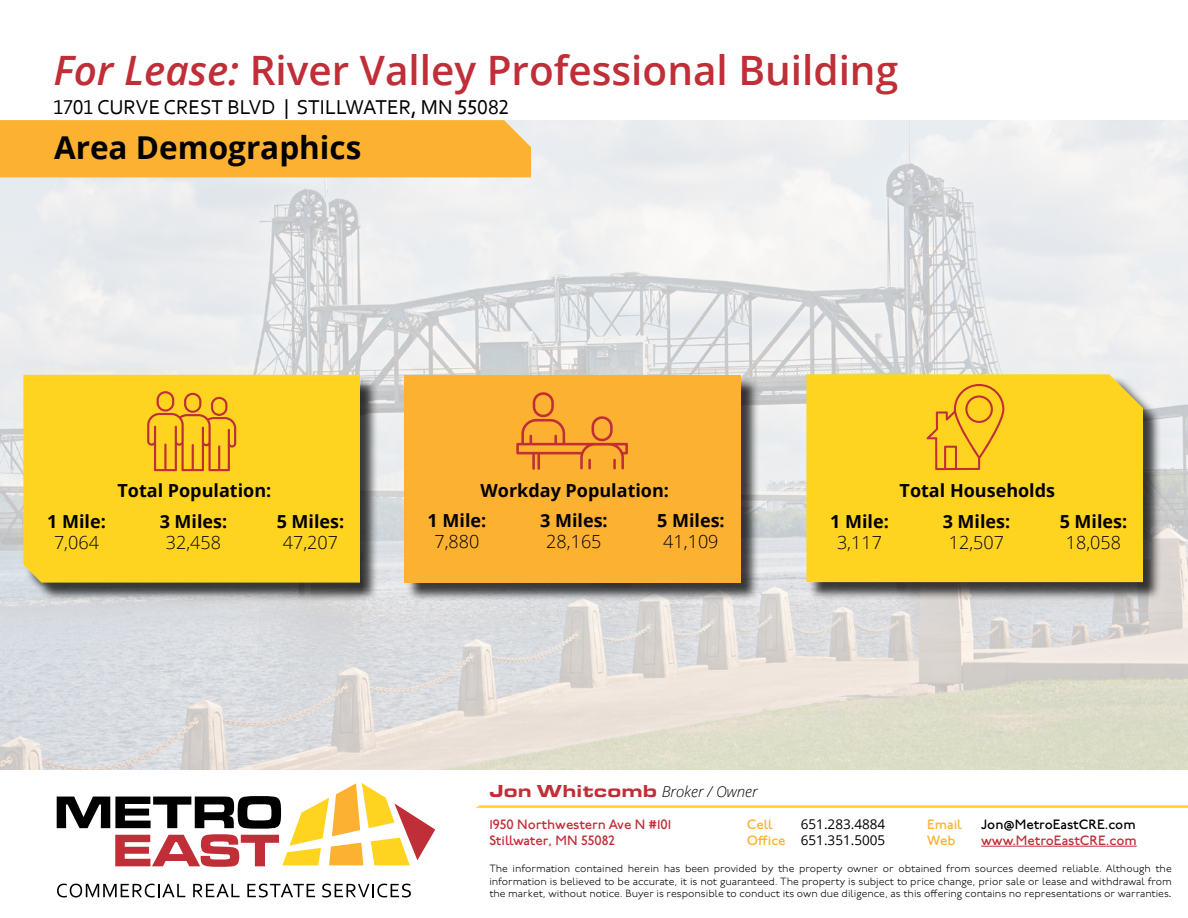
<style>
.page{position:relative;width:1188px;height:918px;background:#fff}
.page>*{position:absolute;margin:0;border:0;box-sizing:border-box;transform-origin:0 0}
.t1{font:600 40.5px "Open Sans";color:#c02f38}
.t2{font:700 31.5px "Open Sans";color:#000}
.t3{font:21px "Corbel";color:#000}
.t4{font:700 18px/29.4px "Open Sans";color:#000}
.t5{font:300 18px "Open Sans";color:#000}
.t6{font:italic 300 15px "Open Sans";color:#000}
.t7{font:500 13.5px/16.2px "P22 Underground";color:#c02f38}
.t8{font:13.5px/16.2px "Open Sans";color:#000;text-align:right}
.t9{font:500 13.5px "P22 Underground";color:#000}
.t10{font:500 13.5px "P22 Underground";color:#fcb131}
.t11{font:300 10.5px/12.6px "P22 Underground";color:#000;text-align:justify}
.s1{font-style:italic}
.s2{font-family:"Eurostile Ext";font-weight:900;font-style:normal;font-size:18px;color:#c02f38}
.s3{font-family:"P22 Underground";font-weight:500;color:#fcb131}
.s4{font-family:"Eurostile Ext";font-weight:400;font-size:9.75px}
</style>
<div class="page">
<svg style="left:475px;top:805px;width:713px;height:3px;background:#ffd940"></svg>
<hr style="left:981px;top:846px;width:156px;height:1px;background:#c02f38">
<svg style="left:57px;top:884px;width:128px;height:13px"></svg>
<svg style="left:193px;top:884px;width:47px;height:13px"></svg>
<svg style="left:247px;top:884px;width:68px;height:13px"></svg>
<svg style="left:322px;top:884px;width:89px;height:13px"></svg>
<svg style="left:57px;top:783px;width:378px;height:84px"></svg>
<img style="left:0;top:120px;width:1188px;height:650px">
<div style="left:0;top:120px;width:531px;height:57px;background:#fcb131"></div>
<div style="left:25px;top:377px;width:354px;height:225px;background:#000;opacity:.75"></div>
<div style="left:23px;top:375px;width:337px;height:208px;background:#ffd420"></div>
<svg style="left:147px;top:391px;width:89px;height:80px;background:#f1af25"></svg>
<div style="left:406px;top:377px;width:354px;height:225px;background:#000;opacity:.75"></div>
<div style="left:404px;top:375px;width:336px;height:208px;background:#fcb131"></div>
<div style="left:808px;top:376px;width:354px;height:225px;background:#000;opacity:.75"></div>
<div style="left:806px;top:374px;width:337px;height:208px;background:#ffd420"></div>
<svg style="left:927px;top:384px;width:77px;height:86px;background:#f5bc23"></svg>
<svg style="left:516px;top:392px;width:112px;height:78px"></svg>
<h1 class="t1" style="left:53px;top:43px;width:846px"><span class="s1">For Lease:</span> River Valley Professional Building</h1>
<h3 class="t3" style="left:53px;top:94px;width:457px">1701 CURVE CREST BLVD | STILLWATER, MN 55082</h3>
<h2 class="t2" style="left:54px;top:125px;width:309px">Area Demographics</h2>
<h3 class="t4" style="left:47px;top:506px;width:60px">1 Mile:</h3>
<h3 class="t5" style="left:54px;top:530px;width:46px">7,064</h3>
<h3 class="t4" style="left:117px;top:475px;width:155px">Total Population:</h3>
<h3 class="t4" style="left:160px;top:506px;width:69px">3 Miles:</h3>
<h3 class="t5" style="left:166px;top:530px;width:57px">32,458</h3>
<h3 class="t4" style="left:277px;top:506px;width:69px">5 Miles:</h3>
<h3 class="t5" style="left:283px;top:530px;width:57px">47,207</h3>
<h3 class="t4" style="left:428px;top:475px;width:243px;text-indent:53px">Workday Population:<br>1 Mile:</h3>
<h3 class="t5" style="left:434px;top:529px;width:46px">7,880</h3>
<h3 class="t4" style="left:540px;top:505px;width:69px">3 Miles:</h3>
<h3 class="t5" style="left:546px;top:529px;width:57px">28,165</h3>
<h3 class="t4" style="left:657px;top:505px;width:69px">5 Miles:</h3>
<h3 class="t5" style="left:663px;top:529px;width:57px">41,109</h3>
<h3 class="t4" style="left:830px;top:506px;width:60px">1 Mile:</h3>
<h3 class="t5" style="left:837px;top:530px;width:46px">3,117</h3>
<h3 class="t4" style="left:900px;top:475px;width:157px">Total Households</h3>
<h3 class="t4" style="left:943px;top:506px;width:69px">3 Miles:</h3>
<h3 class="t5" style="left:949px;top:530px;width:57px">12,507</h3>
<h3 class="t4" style="left:1060px;top:506px;width:69px">5 Miles:</h3>
<h3 class="t5" style="left:1066px;top:530px;width:57px">18,058</h3>
<h3 class="t6" style="left:489px;top:781px;width:270px"><span class="s2">Jon Whitcomb</span> Broker / Owner</h3>
<p class="t10" style="left:747px;top:817px;width:27px">Cell</p>
<p class="t7" style="left:489px;top:817px;width:183px">1950 Northwestern Ave N #101<br>Stillwater, MN 55082</p>
<p class="t8" style="left:747px;top:815px;width:140px">651.283.4884<br><span class="s3">Office</span> 651.351.5005</p>
<p class="t10" style="left:927px;top:817px;width:36px">Email</p>
<p class="t9" style="left:981px;top:817px;width:156px">Jon@MetroEastCRE.com</p>
<p class="t10" style="left:927px;top:833px;width:30px">Web</p>
<p class="t7" style="left:981px;top:833px;width:157px">www.MetroEastCRE.com</p>
<p class="t11" style="left:489px;top:863px;width:684px">The information contained herein has been provided by the property owner or obtained from sources deemed reliable. Although the information is believed to be accurate, it is not guaranteed. The property is subject to price change, prior sale or lease and withdrawal from the market, without notice. Buyer is responsible to conduct its own due diligence, as this offering contains no representations or warranties<span class="s4">.</span></p>
</div>
